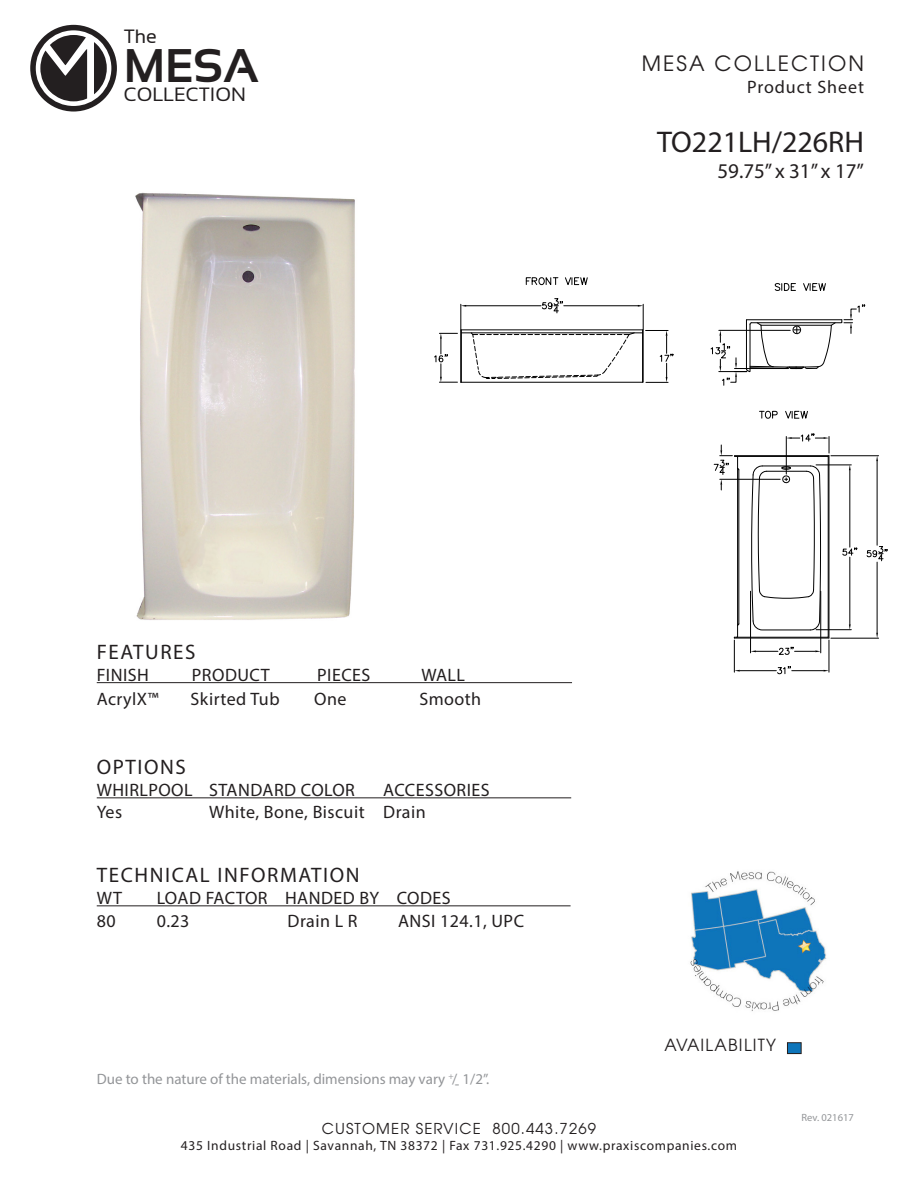
<style>
.page{position:relative;width:918px;height:1188px;background:#fff}
.page>*{position:absolute;margin:0;border:0;box-sizing:border-box;transform-origin:0 0}
.t1{font:700 47.1px "Sansation";color:#231f20}
.t2{font:30px "Myriad Pro";color:#231f20}
.t3{font:21px "Myriad Pro";letter-spacing:.075em;color:#231f20}
.t4{font:21px "Avant Garde";letter-spacing:.1em;color:#231f20}
.t5{font:19.35px "Sansation";color:#231f20}
.t6{font:18px "Myriad Pro";letter-spacing:.025em;color:#231f20}
.t7{font:18px "Myriad Pro";letter-spacing:.05em;color:#231f20}
.t8{font:16.65px "Avant Garde";letter-spacing:.075em;color:#231f20}
.t9{font:15px "Myriad Pro";color:#939598}
.t10{font:15px "Avant Garde";letter-spacing:.075em;color:#231f20}
.t11{font:13.5px "Myriad Pro";letter-spacing:.05em;color:#231f20}
.t12{font:10.5px "Myriad Pro";color:#939598}
</style>
<div class="page">
<div style="left:787px;top:1043px;width:14px;height:11px;background:#0e75ba"></div>
<div style="left:787px;top:1042px;width:15px;height:12px;border:1px solid #231f20"></div>
<hr style="left:97px;top:682px;width:475px;height:1px;background:#231f20">
<hr style="left:97px;top:797px;width:474px;height:1px;background:#231f20">
<hr style="left:97px;top:905px;width:474px;height:1px;background:#231f20">
<svg style="left:30px;top:25px;width:87px;height:87px"></svg>
<img style="left:690px;top:871px;width:137px;height:140px">
<img style="left:135px;top:192px;width:220px;height:428px">
<svg style="left:526px;top:277px;width:32px;height:9px"></svg>
<svg style="left:565px;top:277px;width:23px;height:9px"></svg>
<svg style="left:434px;top:298px;width:240px;height:85px"></svg>
<svg style="left:774px;top:283px;width:22px;height:8px"></svg>
<svg style="left:803px;top:283px;width:23px;height:8px"></svg>
<svg style="left:710px;top:304px;width:156px;height:82px"></svg>
<svg style="left:760px;top:410px;width:18px;height:9px"></svg>
<svg style="left:785px;top:410px;width:23px;height:9px"></svg>
<hr style="left:829px;top:456px;width:1px;height:182px;background:#000">
<hr style="left:828px;top:457px;width:1px;height:180px;background:#000">
<hr style="left:738px;top:470px;width:1px;height:154px;background:#000">
<hr style="left:737px;top:468px;width:1px;height:168px;background:#000">
<hr style="left:735px;top:455px;width:94px;height:1px;background:#000">
<hr style="left:737px;top:456px;width:91px;height:1px;background:#000">
<hr style="left:734px;top:638px;width:95px;height:1px;background:#000">
<hr style="left:737px;top:637px;width:91px;height:1px;background:#000">
<hr style="left:829px;top:640px;width:1px;height:32px;background:#000">
<hr style="left:734px;top:640px;width:1px;height:32px;background:#000">
<hr style="left:792px;top:670px;width:32px;height:1px;background:#000">
<hr style="left:740px;top:670px;width:36px;height:1px;background:#000">
<svg style="left:777px;top:666px;width:14px;height:8px"></svg>
<hr style="left:786px;top:436px;width:1px;height:38px;background:#000">
<svg style="left:786px;top:433px;width:44px;height:25px"></svg>
<hr style="left:720px;top:479px;width:60px;height:1px;background:#000">
<svg style="left:713px;top:445px;width:27px;height:45px"></svg>
<svg style="left:751px;top:465px;width:70px;height:166px"></svg>
<hr style="left:816px;top:629px;width:35px;height:1px;background:#000">
<hr style="left:816px;top:465px;width:35px;height:1px;background:#000">
<hr style="left:849px;top:557px;width:1px;height:67px;background:#000">
<hr style="left:849px;top:470px;width:1px;height:77px;background:#000">
<svg style="left:842px;top:547px;width:16px;height:10px"></svg>
<hr style="left:820px;top:591px;width:1px;height:62px;background:#000">
<hr style="left:750px;top:591px;width:1px;height:62px;background:#000">
<svg style="left:751px;top:646px;width:70px;height:9px"></svg>
<hr style="left:831px;top:455px;width:48px;height:1px;background:#000">
<hr style="left:831px;top:638px;width:48px;height:1px;background:#000">
<hr style="left:877px;top:461px;width:1px;height:84px;background:#000">
<hr style="left:877px;top:562px;width:1px;height:71px;background:#000">
<svg style="left:866px;top:546px;width:22px;height:15px"></svg>
<p class="t5" style="left:124px;top:26px;width:35px">The</p>
<h1 class="t1" style="left:124px;top:39px;width:137px">MESA</h1>
<p class="t5" style="left:124px;top:84px;width:124px">COLLECTION</p>
<p class="t4" style="left:642px;top:50px;width:224px">MESA COLLECTION</p>
<p class="t7" style="left:747px;top:76px;width:118px">Product Sheet</p>
<p class="t2" style="left:657px;top:124px;width:208px">TO221LH/226RH</p>
<p class="t3" style="left:718px;top:158px;width:148px">59.75” x 31” x 17”</p>
<p class="t3" style="left:97px;top:639px;width:100px">FEATURES</p>
<p class="t6" style="left:97px;top:664px;width:54px">FINISH</p>
<p class="t6" style="left:192px;top:664px;width:79px">PRODUCT</p>
<p class="t6" style="left:317px;top:664px;width:55px">PIECES</p>
<p class="t6" style="left:421px;top:664px;width:45px">WALL</p>
<p class="t6" style="left:97px;top:688px;width:64px">AcrylX™</p>
<p class="t6" style="left:191px;top:688px;width:91px">Skirted Tub</p>
<p class="t6" style="left:314px;top:688px;width:34px">One</p>
<p class="t6" style="left:419px;top:688px;width:63px">Smooth</p>
<p class="t3" style="left:97px;top:754px;width:91px">OPTIONS</p>
<p class="t6" style="left:97px;top:779px;width:260px">WHIRLPOOL STANDARD COLOR</p>
<p class="t6" style="left:383px;top:779px;width:108px">ACCESSORIES</p>
<p class="t6" style="left:97px;top:800px;width:27px">Yes</p>
<p class="t6" style="left:209px;top:800px;width:218px">White, Bone, Biscuit Drain</p>
<p class="t3" style="left:97px;top:862px;width:264px">TECHNICAL INFORMATION</p>
<p class="t6" style="left:97px;top:887px;width:27px">WT</p>
<p class="t6" style="left:157px;top:887px;width:295px">LOAD FACTOR HANDED BY CODES</p>
<p class="t6" style="left:97px;top:910px;width:20px">80</p>
<p class="t6" style="left:157px;top:910px;width:34px">0.23</p>
<p class="t6" style="left:288px;top:910px;width:72px">Drain L R</p>
<p class="t6" style="left:398px;top:910px;width:128px">ANSI 124.1, UPC</p>
<p class="t9" style="left:97px;top:1070px;width:394px">Due to the nature of the materials, dimensions may vary <sup>+</sup>/- 1/2”.</p>
<p class="t8" style="left:665px;top:1035px;width:113px">AVAILABILITY</p>
<p class="t10" style="left:322px;top:1119px;width:276px">CUSTOMER SERVICE 800.443.7269</p>
<p class="t11" style="left:181px;top:1138px;width:558px">435 Industrial Road | Savannah, TN 38372 | Fax 731.925.4290 | www.praxiscompanies.com</p>
<p class="t12" style="left:802px;top:1111px;width:54px">Rev. 021617</p>
</div>
